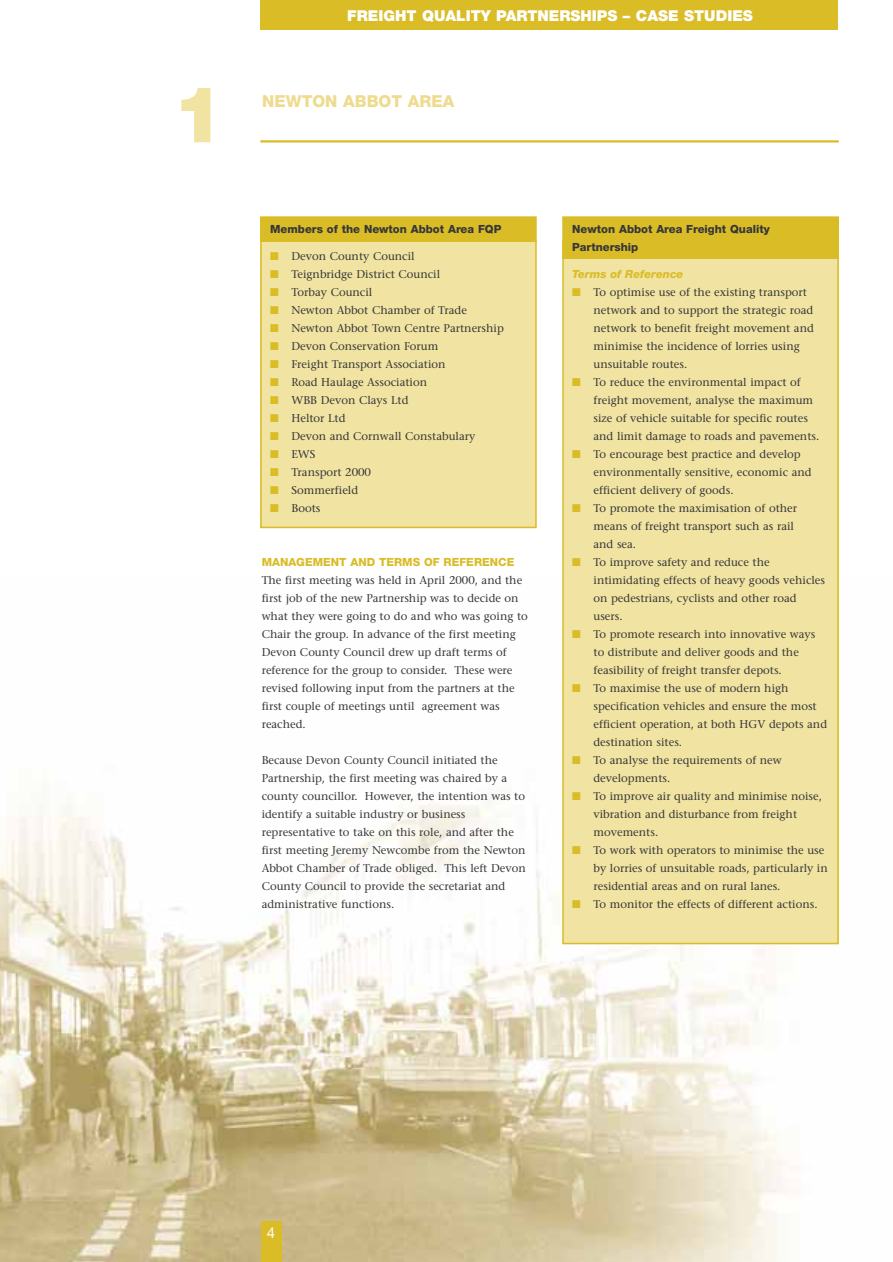
<style>
.page{position:relative;width:893px;height:1262px;background:#fff}
.page>*{position:absolute;margin:0;border:0;box-sizing:border-box;transform-origin:0 0}
.t1{font:900 78px "Helvetica Neue";color:#f1e3a1}
.t2{font:800 16.5px "Helvetica Neue";color:#eedb8d}
.t3{font:900 15px "Helvetica Neue";color:#fff}
.t4{font:15px "Helvetica Neue";color:#fff}
.t5{font:11.25px/18px "Stone Serif";color:#353739}
.t6{font:800 11.25px/18px "Helvetica Neue";color:#353739}
.t7{font:800 11.25px "Helvetica Neue";color:#dabc27}
.t8{font:italic 800 11.25px "Helvetica Neue";color:#dabc27}
.s1{color:#dabc27}
</style>
<div class="page">
<img style="left:0;top:577px;width:839px;height:684px">
<div style="left:260px;top:0;width:578px;height:30px;background:#dabc27"></div>
<div style="left:261px;top:1221px;width:20px;height:40px;background:#dabc27"></div>
<hr style="left:260px;top:140px;width:578px;height:2px;background:#dabc27">
<div style="left:261px;top:241px;width:275px;height:286px;background:#f1e3a1"></div>
<div style="left:260px;top:240px;width:276px;height:288px;border:2px solid #dabc27"></div>
<div style="left:261px;top:217px;width:275px;height:24px;background:#dabc27"></div>
<div style="left:260px;top:216px;width:276px;height:26px;border:2px solid #dabc27"></div>
<div style="left:563px;top:241px;width:275px;height:702px;background:#f1e3a1"></div>
<div style="left:562px;top:240px;width:276px;height:704px;border:2px solid #dabc27"></div>
<div style="left:563px;top:217px;width:275px;height:41px;background:#dabc27"></div>
<div style="left:562px;top:216px;width:276px;height:43px;border:2px solid #dabc27"></div>
<h1 class="t1" style="left:172px;top:87px;width:54px">1</h1>
<h3 class="t3" style="left:347px;top:10px;width:407px">FREIGHT QUALITY PARTNERSHIPS – CASE STUDIES</h3>
<h2 class="t2" style="left:262px;top:96px;width:194px">NEWTON ABBOT AREA</h2>
<p class="t6" style="left:270px;top:221px;width:233px">Members of the Newton Abbot Area FQP</p>
<p class="t5" style="left:270px;top:248px;width:146px"><span class="s1">■</span> Devon County Council</p>
<p class="t5" style="left:270px;top:266px;width:171px"><span class="s1">■</span> Teignbridge District Council</p>
<p class="t5" style="left:270px;top:284px;width:104px"><span class="s1">■</span> Torbay Council</p>
<p class="t5" style="left:270px;top:302px;width:198px"><span class="s1">■</span> Newton Abbot Chamber of Trade</p>
<p class="t5" style="left:270px;top:320px;width:235px"><span class="s1">■</span> Newton Abbot Town Centre Partnership</p>
<p class="t5" style="left:270px;top:338px;width:170px"><span class="s1">■</span> Devon Conservation Forum</p>
<p class="t5" style="left:270px;top:356px;width:177px"><span class="s1">■</span> Freight Transport Association</p>
<p class="t5" style="left:270px;top:374px;width:158px"><span class="s1">■</span> Road Haulage Association</p>
<p class="t5" style="left:270px;top:392px;width:140px"><span class="s1">■</span> WBB Devon Clays Ltd</p>
<p class="t5" style="left:270px;top:410px;width:77px"><span class="s1">■</span> Heltor Ltd</p>
<p class="t5" style="left:270px;top:428px;width:207px"><span class="s1">■</span> Devon and Cornwall Constabulary</p>
<p class="t5" style="left:270px;top:446px;width:47px"><span class="s1">■</span> EWS</p>
<p class="t5" style="left:270px;top:464px;width:102px"><span class="s1">■</span> Transport 2000</p>
<p class="t5" style="left:270px;top:482px;width:89px"><span class="s1">■</span> Sommerfield</p>
<p class="t5" style="left:270px;top:500px;width:52px"><span class="s1">■</span> Boots</p>
<p class="t7" style="left:262px;top:558px;width:254px">MANAGEMENT AND TERMS OF REFERENCE</p>
<p class="t5" style="left:262px;top:572px;width:268px">The first meeting was held in April 2000, and the first job of the new Partnership was to decide on what they were going to do and who was going to Chair the group. In advance of the first meeting Devon County Council drew up draft terms of reference for the group to consider. These were revised following input from the partners at the first couple of meetings until agreement was reached.</p>
<p class="t5" style="left:262px;top:752px;width:265px">Because Devon County Council initiated the Partnership, the first meeting was chaired by a county councillor. However, the intention was to identify a suitable industry or business representative to take on this role, and after the first meeting Jeremy Newcombe from the Newton Abbot Chamber of Trade obliged. This left Devon County Council to provide the secretariat and administrative functions.</p>
<p class="t6" style="left:572px;top:221px;width:199px">Newton Abbot Area Freight Quality<br>Partnership</p>
<p class="t8" style="left:572px;top:270px;width:113px">Terms of Reference</p>
<p class="t5" style="left:593px;top:284px;width:222px;text-indent:-21px"><span class="s1">■</span> To optimise use of the existing transport network and to support the strategic road network to benefit freight movement and minimise the incidence of lorries using unsuitable routes.</p>
<p class="t5" style="left:593px;top:374px;width:227px;text-indent:-21px"><span class="s1">■</span> To reduce the environmental impact of freight movement, analyse the maximum size of vehicle suitable for specific routes and limit damage to roads and pavements.</p>
<p class="t5" style="left:593px;top:446px;width:220px;text-indent:-21px"><span class="s1">■</span> To encourage best practice and develop environmentally sensitive, economic and efficient delivery of goods.</p>
<p class="t5" style="left:593px;top:500px;width:205px;text-indent:-21px"><span class="s1">■</span> To promote the maximisation of other means of freight transport such as rail and sea.</p>
<p class="t5" style="left:593px;top:554px;width:233px;text-indent:-21px"><span class="s1">■</span> To improve safety and reduce the intimidating effects of heavy goods vehicles on pedestrians, cyclists and other road users.</p>
<p class="t5" style="left:593px;top:626px;width:223px;text-indent:-21px"><span class="s1">■</span> To promote research into innovative ways to distribute and deliver goods and the feasibility of freight transfer depots.</p>
<p class="t5" style="left:593px;top:680px;width:235px;text-indent:-21px"><span class="s1">■</span> To maximise the use of modern high specification vehicles and ensure the most efficient operation, at both HGV depots and destination sites.</p>
<p class="t5" style="left:593px;top:752px;width:190px;text-indent:-21px"><span class="s1">■</span> To analyse the requirements of new developments.</p>
<p class="t5" style="left:593px;top:788px;width:230px;text-indent:-21px"><span class="s1">■</span> To improve air quality and minimise noise, vibration and disturbance from freight movements.</p>
<p class="t5" style="left:593px;top:842px;width:236px;text-indent:-21px"><span class="s1">■</span> To work with operators to minimise the use by lorries of unsuitable roads, particularly in residential areas and on rural lanes.</p>
<p class="t5" style="left:572px;top:896px;width:247px"><span class="s1">■</span> To monitor the effects of different actions.</p>
<h3 class="t4" style="left:267px;top:1227px;width:10px">4</h3>
</div>
